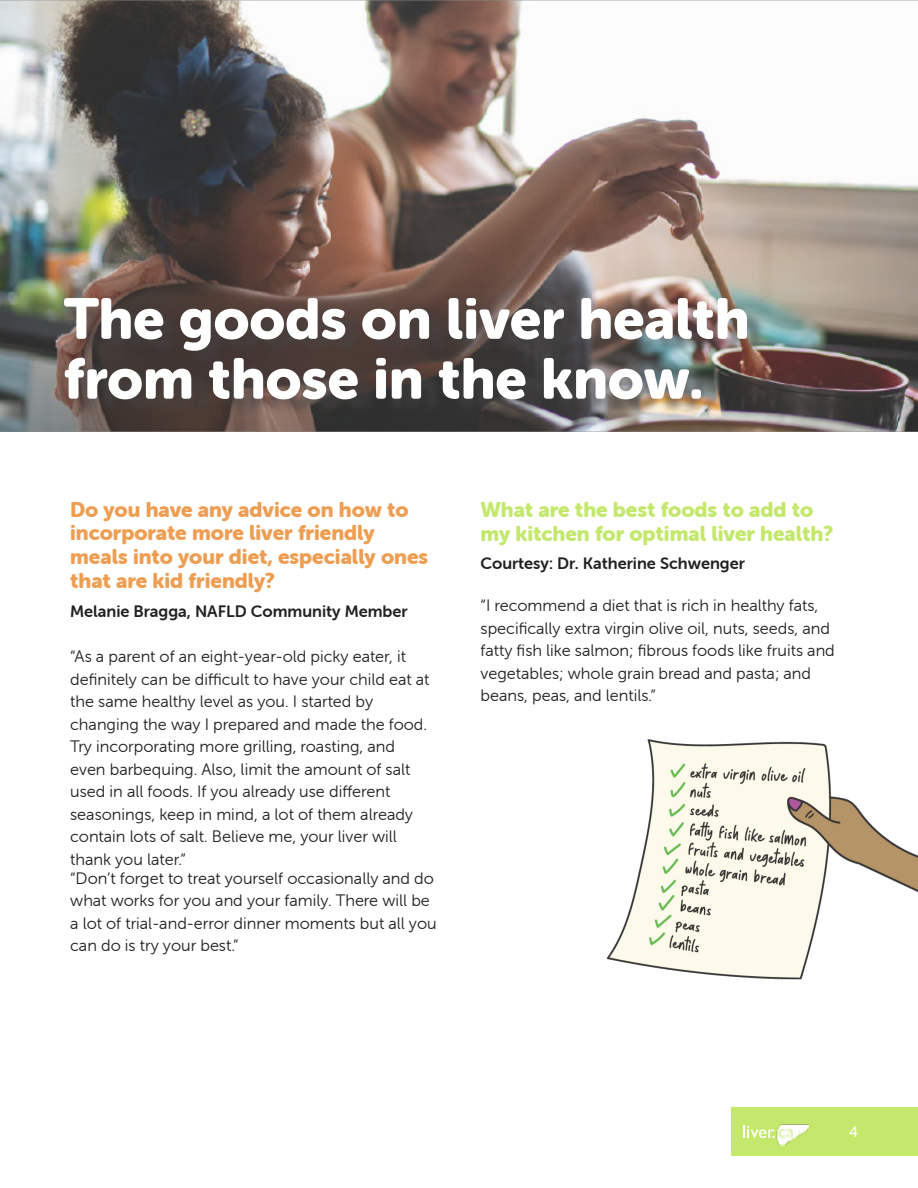
<style>
.page{position:relative;width:918px;height:1188px;background:#fff}
.page>*{position:absolute;margin:0;border:0;box-sizing:border-box;transform-origin:0 0}
.t1{font:57px/59.8px "Museo Sans Rounded 900";color:#fff}
.t2{font:21px/23.9px "Museo Sans Rounded 900";color:#ee9e53}
.t3{font:21px/24.2px "Museo Sans Rounded 900";color:#c3e86b}
.t4{font:16.5px/22.5px "Museo Sans Rounded 300";color:#232020}
.t5{font:16.5px "Museo Sans Rounded 700";color:#232020}
.t6{font:15px "Museo Sans Rounded 500";color:#fff}
</style>
<div class="page">
<img style="left:0;top:0;width:918px;height:432px">
<img style="left:65px;top:299px;width:702px;height:118px">
<div style="left:732px;top:1107px;width:186px;height:48px;background:#c3e86b"></div>
<svg style="left:743px;top:1125px;width:32px;height:13px"></svg>
<img style="left:776px;top:1124px;width:33px;height:22px">
<img style="left:607px;top:739px;width:311px;height:241px">
<h1 class="t1" style="left:64px;top:289px;width:687px">The goods on liver health from those in the know.</h1>
<p class="t2" style="left:70px;top:497px;width:360px">Do you have any advice on how to incorporate more liver friendly meals into your diet, especially ones that are kid friendly?</p>
<p class="t5" style="left:70px;top:602px;width:339px">Melanie Bragga, NAFLD Community Member</p>
<p class="t4" style="left:70px;top:645px;width:361px">“As a parent of an eight-year-old picky eater, it definitely can be difficult to have your child eat at the same healthy level as you. I started by changing the way I prepared and made the food.<br>Try incorporating more grilling, roasting, and even barbequing. Also, limit the amount of salt used in all foods. If you already use different seasonings, keep in mind, a lot of them already contain lots of salt. Believe me, your liver will thank you later.”</p>
<p class="t4" style="left:70px;top:867px;width:368px">“Don’t forget to treat yourself occasionally and do what works for you and your family. There will be a lot of trial-and-error dinner moments but all you can do is try your best.”</p>
<p class="t3" style="left:481px;top:497px;width:354px">What are the best foods to add to my kitchen for optimal liver health?</p>
<p class="t5" style="left:481px;top:554px;width:266px">Courtesy: Dr. Katherine Schwenger</p>
<p class="t4" style="left:481px;top:594px;width:356px">“I recommend a diet that is rich in healthy fats, specifically extra virgin olive oil, nuts, seeds, and fatty fish like salmon; fibrous foods like fruits and vegetables; whole grain bread and pasta; and beans, peas, and lentils.”</p>
<p class="t6" style="left:849px;top:1123px;width:10px">4</p>
</div>
